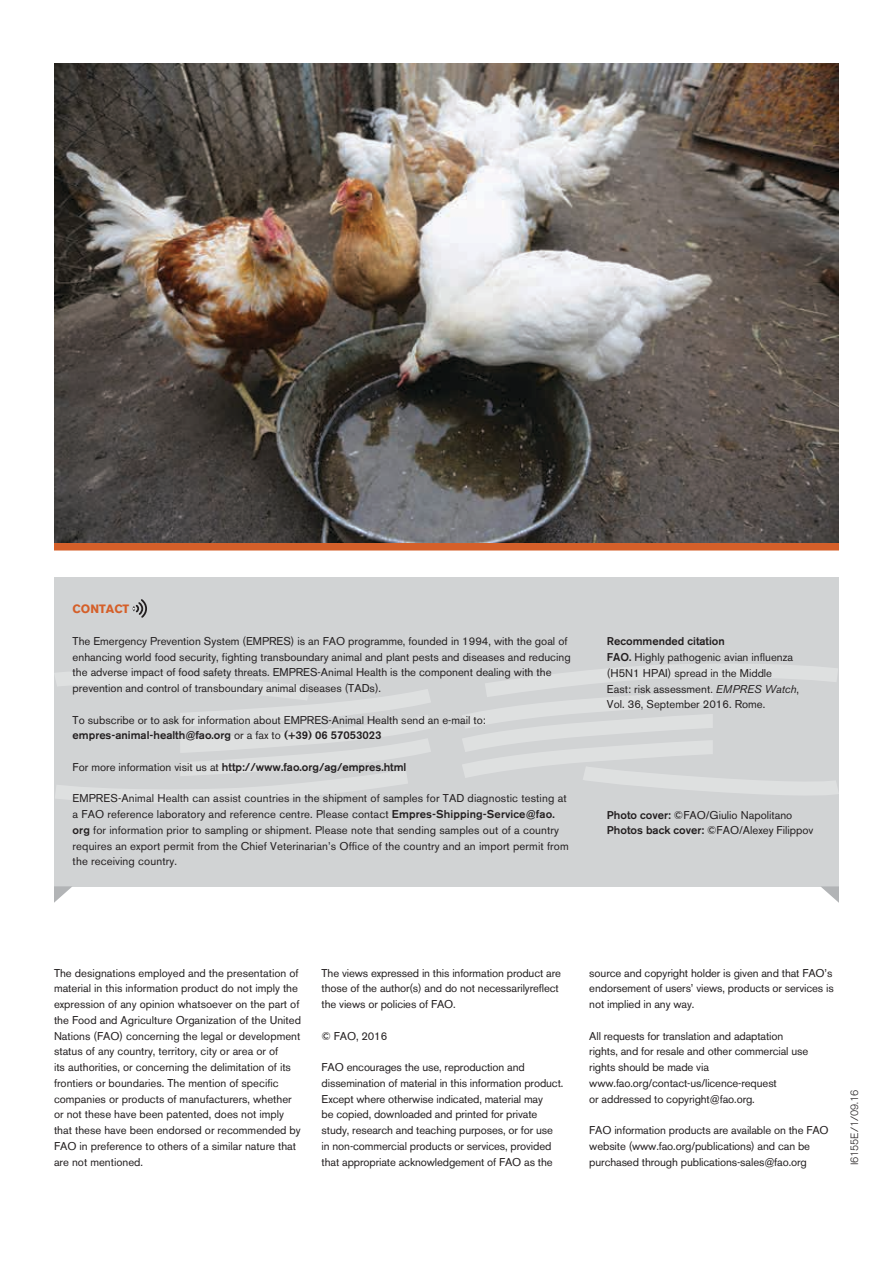
<style>
.page{position:relative;width:893px;height:1263px;background:#fff}
.page>*{position:absolute;margin:0;border:0;box-sizing:border-box;transform-origin:0 0}
.t1{font:700 12px "Akzidenz Grotesk BE";color:#d55f29}
.t2{font:11.25px/15.8px "Akzidenz Grotesk BE";color:#231f20}
.t3{font:500 11.25px "Akzidenz Grotesk BE";color:#231f20}
.t4{font:300 10.5px "Akzidenz Grotesk BE";color:#231f20}
.s1{font-weight:500}
.s2{font-weight:400}
.s3{font-style:italic}
</style>
<div class="page">
<div style="left:54px;top:577px;width:785px;height:309px;background:#d1d3d4"></div>
<div style="left:54px;top:543px;width:785px;height:7px;background:#d55f29"></div>
<img style="left:54px;top:64px;width:785px;height:478px">
<svg style="left:54px;top:886px;width:18px;height:17px"></svg>
<svg style="left:820px;top:886px;width:19px;height:17px"></svg>
<svg style="left:54px;top:672px;width:377px;height:131px"></svg>
<svg style="left:462px;top:664px;width:377px;height:131px"></svg>
<svg style="left:133px;top:599px;width:14px;height:19px"></svg>
<p class="t1" style="left:73px;top:602px;width:58px">CONTACT</p>
<p class="t2" style="left:73px;top:633px;width:500px">The Emergency Prevention System (EMPRES) is an FAO programme, founded in 1994, with the goal of enhancing world food security, fighting transboundary animal and plant pests and diseases and reducing the adverse impact of food safety threats. EMPRES-Animal Health is the component dealing with the prevention and control of transboundary animal diseases (TADs).</p>
<p class="t2" style="left:73px;top:712px;width:415px">To subscribe or to ask for information about EMPRES-Animal Health send an e-mail to: <span class="s1">empres-animal-health@fao.org</span> or a fax to <span class="s1">(+39) 06 57053023</span></p>
<p class="t3" style="left:73px;top:760px;width:335px"><span class="s2">For more information visit us at</span> http://www.fao.org/ag/empres.html</p>
<p class="t2" style="left:73px;top:790px;width:498px">EMPRES-Animal Health can assist countries in the shipment of samples for TAD diagnostic testing at a FAO reference laboratory and reference centre. Please contact <span class="s1">Empres-Shipping-Service@fao. org</span> for information prior to sampling or shipment. Please note that sending samples out of a country requires an export permit from the Chief Veterinarian’s Office of the country and an import permit from the receiving country.</p>
<p class="t2" style="left:607px;top:633px;width:194px"><span class="s1">Recommended citation<br>FAO.</span> Highly pathogenic avian influenza (H5N1 HPAI) spread in the Middle<br>East: risk assessment. <span class="s3">EMPRES Watch</span>,<br>Vol. 36, September 2016. Rome.</p>
<p class="t2" style="left:607px;top:807px;width:208px"><span class="s1">Photo cover:</span> ©FAO/Giulio Napolitano<br><span class="s1">Photos back cover:</span> ©FAO/Alexey Filippov</p>
<p class="t2" style="left:54px;top:965px;width:249px">The designations employed and the presentation of material in this information product do not imply the expression of any opinion whatsoever on the part of the Food and Agriculture Organization of the United Nations (FAO) concerning the legal or development status of any country, territory, city or area or of<br>its authorities, or concerning the delimitation of its frontiers or boundaries. The mention of specific companies or products of manufacturers, whether or not these have been patented, does not imply that these have been endorsed or recommended by FAO in preference to others of a similar nature that are not mentioned.</p>
<p class="t2" style="left:322px;top:965px;width:241px">The views expressed in this information product are those of the author(s) and do not necessarilyreflect the views or policies of FAO.</p>
<p class="t2" style="left:322px;top:1028px;width:67px">© FAO, 2016</p>
<p class="t2" style="left:322px;top:1059px;width:243px">FAO encourages the use, reproduction and dissemination of material in this information product.<br>Except where otherwise indicated, material may<br>be copied, downloaded and printed for private study, research and teaching purposes, or for use in non-commercial products or services, provided that appropriate acknowledgement of FAO as the</p>
<p class="t2" style="left:589px;top:965px;width:246px;text-align:justify">source and copyright holder is given and that FAO’s endorsement of users’ views, products or services is not implied in any way.</p>
<p class="t2" style="left:589px;top:1028px;width:220px">All requests for translation and adaptation rights, and for resale and other commercial use rights should be made via www.fao.org/contact-us/licence-request<br>or addressed to copyright@fao.org.</p>
<p class="t2" style="left:589px;top:1122px;width:241px">FAO information products are available on the FAO website (www.fao.org/publications) and can be purchased through publications-sales@fao.org</p>
<p class="t4" style="left:848px;top:1165px;width:77px;rotate:-90deg">I6155E/1/09.16</p>
</div>
